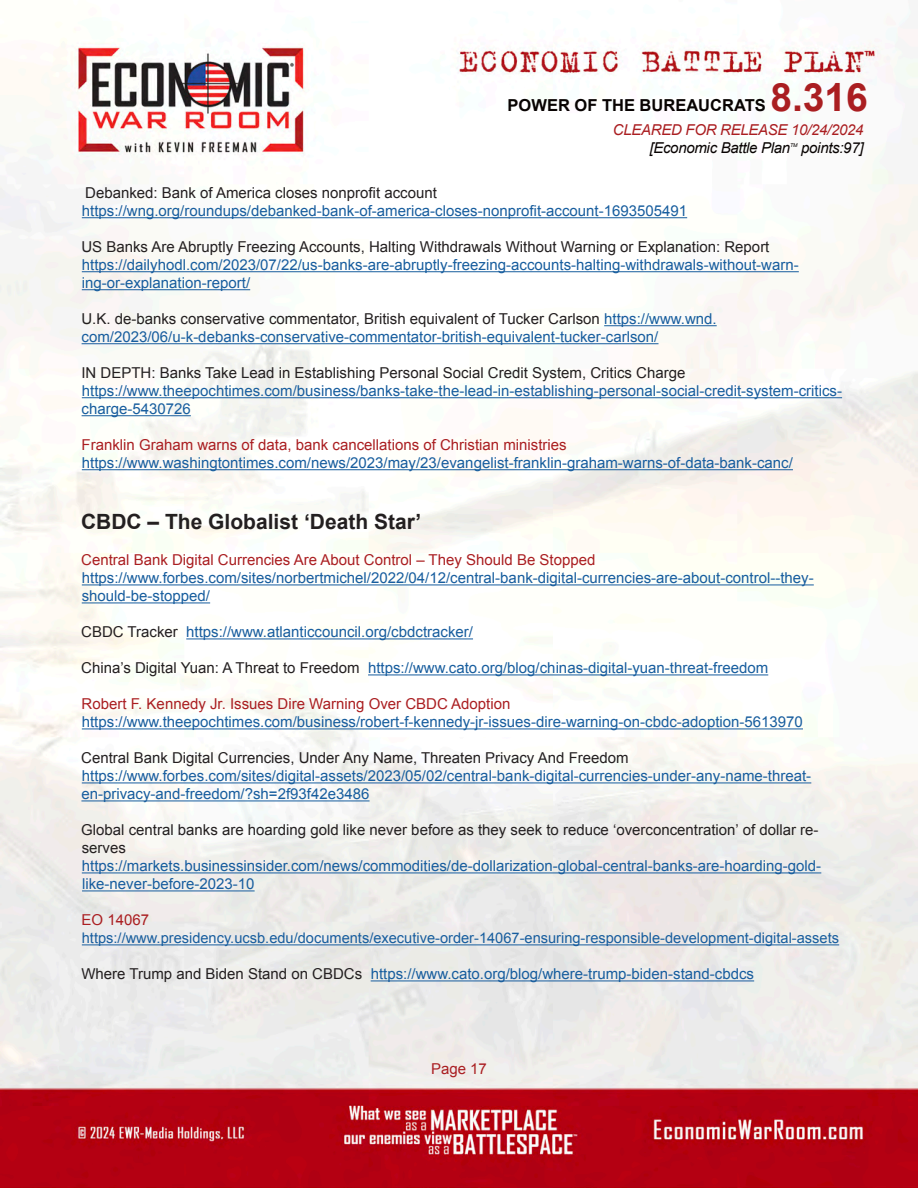
<style>
.page{position:relative;width:918px;height:1188px;background:#fff}
.page>*{position:absolute;margin:0;border:0;box-sizing:border-box;transform-origin:0 0}
.t1{font:700 39px "Arial";color:#aa1e21}
.t2{font:700 21px "Arial";color:#231f20}
.t3{font:700 16.5px "Arial";color:#080302}
.t4{font:15px/18px "Arial";color:#175d9e}
.t5{font:15px/18px "Arial";color:#231f20}
.t6{font:15px "Arial";color:#aa1e21}
.t7{font:italic 15px "Arial";letter-spacing:-.02em;color:#080302}
.t8{font:italic 15px "Arial";letter-spacing:-.02em;color:#aa1e21}
.t9{font:14.7px "Arial";color:#175d9e}
.t10{font:italic 5.25px "Arial";color:#080302}
.s1{color:#231f20}
</style>
<div class="page">
<img style="left:0;top:5px;width:918px;height:1183px">
<hr style="left:82px;top:217px;width:605px;height:1px;background:#175d9e">
<hr style="left:82px;top:271px;width:717px;height:1px;background:#175d9e">
<hr style="left:82px;top:289px;width:168px;height:1px;background:#175d9e">
<hr style="left:604px;top:325px;width:113px;height:1px;background:#175d9e">
<hr style="left:82px;top:343px;width:577px;height:1px;background:#175d9e">
<hr style="left:82px;top:397px;width:760px;height:1px;background:#175d9e">
<hr style="left:82px;top:415px;width:109px;height:1px;background:#175d9e">
<hr style="left:82px;top:469px;width:711px;height:1px;background:#175d9e">
<hr style="left:82px;top:585px;width:732px;height:1px;background:#175d9e">
<hr style="left:82px;top:603px;width:128px;height:1px;background:#175d9e">
<hr style="left:186px;top:639px;width:287px;height:1px;background:#175d9e">
<hr style="left:368px;top:675px;width:400px;height:1px;background:#175d9e">
<hr style="left:82px;top:729px;width:721px;height:1px;background:#175d9e">
<hr style="left:82px;top:783px;width:729px;height:1px;background:#175d9e">
<hr style="left:81px;top:801px;width:289px;height:1px;background:#175d9e">
<hr style="left:82px;top:873px;width:739px;height:1px;background:#175d9e">
<hr style="left:82px;top:891px;width:173px;height:1px;background:#175d9e">
<hr style="left:82px;top:945px;width:757px;height:1px;background:#175d9e">
<hr style="left:371px;top:981px;width:383px;height:1px;background:#175d9e">
<h1 class="t1" style="left:770px;top:72px;width:99px">8.316</h1>
<p class="t8" style="left:613px;top:120px;width:252px">CLEARED FOR RELEASE 10/24/2024</p>
<p class="t7" style="left:650px;top:138px;width:142px">[Economic Battle Plan</p>
<p class="t10" style="left:790px;top:141px;width:9px">TM</p>
<p class="t7" style="left:801px;top:138px;width:64px">points:97]</p>
<p class="t3" style="left:508px;top:94px;width:260px">POWER OF THE BUREAUCRATS</p>
<p class="t5" style="left:85px;top:184px;width:353px">Debanked: Bank of America closes nonprofit account</p>
<p class="t4" style="left:82px;top:202px;width:607px">https://wng.org/roundups/debanked-bank-of-america-closes-nonprofit-account-1693505491</p>
<p class="t5" style="left:81px;top:238px;width:690px">US Banks Are Abruptly Freezing Accounts, Halting Withdrawals Without Warning or Explanation: Report</p>
<p class="t4" style="left:82px;top:256px;width:719px">https://dailyhodl.com/2023/07/22/us-banks-are-abruptly-freezing-accounts-halting-withdrawals-without-warn&shy;ing-or-explanation-report/</p>
<p class="t4" style="left:81px;top:310px;width:637px"><span class="s1">U.K. de-banks conservative commentator, British equivalent of Tucker Carlson</span> https://www.wnd. com/2023/06/u-k-debanks-conservative-commentator-british-equivalent-tucker-carlson/</p>
<p class="t5" style="left:81px;top:364px;width:606px">IN DEPTH: Banks Take Lead in Establishing Personal Social Credit System, Critics Charge</p>
<p class="t4" style="left:82px;top:382px;width:762px">https://www.theepochtimes.com/business/banks-take-the-lead-in-establishing-personal-social-credit-system-critics&shy;charge-5430726</p>
<p class="t6" style="left:82px;top:435px;width:487px">Franklin Graham warns of data, bank cancellations of Christian ministries</p>
<p class="t4" style="left:82px;top:454px;width:713px">https://www.washingtontimes.com/news/2023/may/23/evangelist-franklin-graham-warns-of-data-bank-canc/</p>
<p class="t2" style="left:81px;top:508px;width:342px">CBDC – The Globalist ‘Death Star’</p>
<p class="t6" style="left:81px;top:550px;width:516px">Central Bank Digital Currencies Are About Control – They Should Be Stopped</p>
<p class="t4" style="left:82px;top:569px;width:733px">https://www.forbes.com/sites/norbertmichel/2022/04/12/central-bank-digital-currencies-are-about-control--they&shy;should-be-stopped/</p>
<p class="t4" style="left:81px;top:623px;width:393px"><span class="s1">CBDC Tracker</span> https://www.atlanticcouncil.org/cbdctracker/</p>
<p class="t4" style="left:81px;top:659px;width:688px"><span class="s1">China’s Digital Yuan: A Threat to Freedom</span> https://www.cato.org/blog/chinas-digital-yuan-threat-freedom</p>
<p class="t6" style="left:82px;top:694px;width:430px">Robert F. Kennedy Jr. Issues Dire Warning Over CBDC Adoption</p>
<p class="t4" style="left:82px;top:713px;width:723px">https://www.theepochtimes.com/business/robert-f-kennedy-jr-issues-dire-warning-on-cbdc-adoption-5613970</p>
<p class="t5" style="left:81px;top:749px;width:549px">Central Bank Digital Currencies, Under Any Name, Threaten Privacy And Freedom</p>
<p class="t4" style="left:81px;top:767px;width:731px">https://www.forbes.com/sites/digital-assets/2023/05/02/central-bank-digital-currencies-under-any-name-threat&shy;en-privacy-and-freedom/?sh=2f93f42e3486</p>
<p class="t5" style="left:81px;top:821px;width:739px">Global central banks are hoarding gold like never before as they seek to reduce ‘overconcentration’ of dollar re&shy;serves</p>
<p class="t4" style="left:82px;top:857px;width:741px">https://markets.businessinsider.com/news/commodities/de-dollarization-global-central-banks-are-hoarding-gold&shy;like-never-before-2023-10</p>
<p class="t6" style="left:82px;top:910px;width:69px">EO 14067</p>
<p class="t9" style="left:82px;top:929px;width:759px">https://www.presidency.ucsb.edu/documents/executive-order-14067-ensuring-responsible-development-digital-assets</p>
<p class="t4" style="left:81px;top:965px;width:674px"><span class="s1">Where Trump and Biden Stand on CBDCs</span> https://www.cato.org/blog/where-trump-biden-stand-cbdcs</p>
<p class="t6" style="left:431px;top:1059px;width:57px">Page 17</p>
</div>
